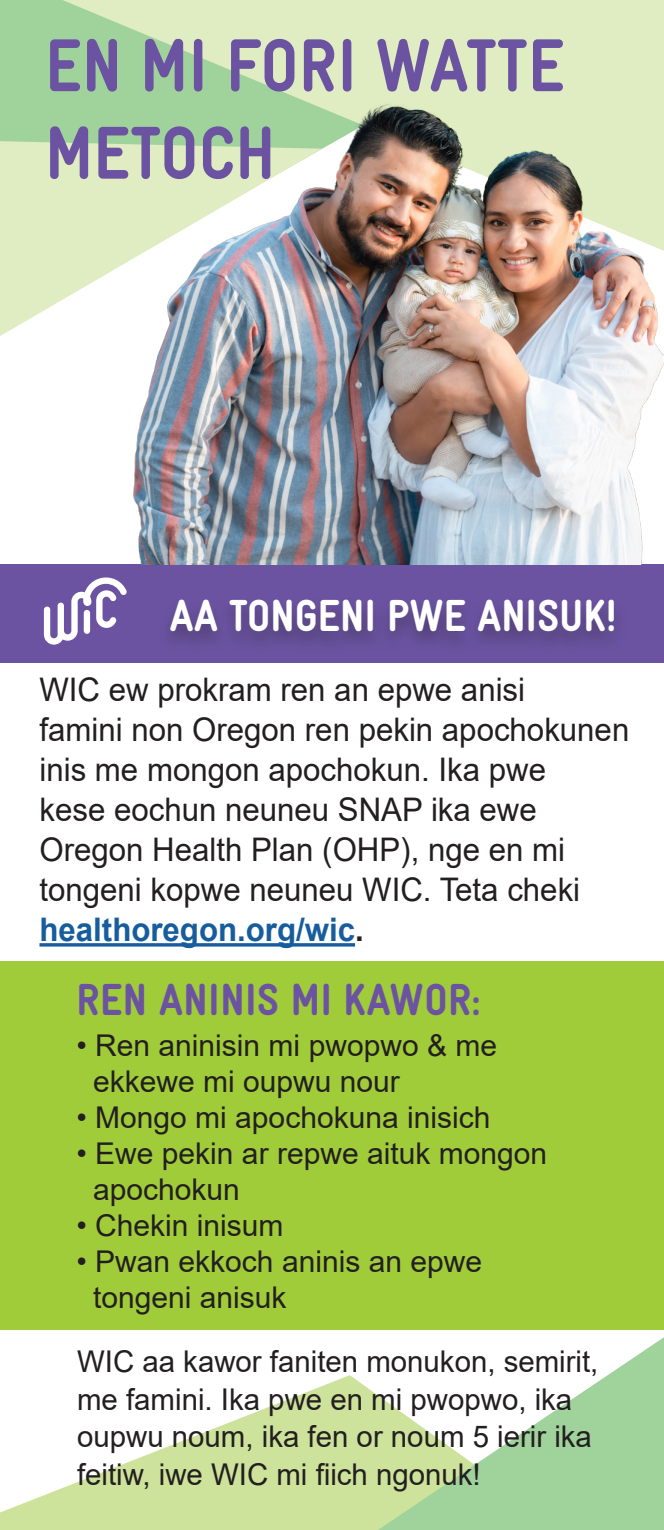
<style>
.page{position:relative;width:664px;height:1530px;background:#fff}
.page>*{position:absolute;margin:0;border:0;box-sizing:border-box;transform-origin:0 0}
.t1{font:900 75px "WIC Gravur Condensed";letter-spacing:.01em;color:#6b53a2}
.t2{font:900 45px "WIC Gravur Condensed";color:#fff}
.t3{font:900 45px "WIC Gravur Condensed";letter-spacing:.01em;color:#6b53a2}
.t4{font:32.5px/40px "Arial";color:#231f20;scale:.96 1}
.t5{font:30px "Arial";color:#231f20}
.s1{font-weight:700;color:#175d9e}
.s2{font-weight:700}
</style>
<div class="page">
<div style="left:0;top:0;width:62px;height:141px;background:#a0d29c"></div>
<svg style="left:0;top:1375px;width:378px;height:155px;fill:#cde29a"></svg>
<svg style="left:378px;top:1337px;width:286px;height:193px"></svg>
<svg style="left:62px;top:0;width:602px;height:141px;background:#d0e5b8"></svg>
<svg style="left:0;top:141px;width:134px;height:195px;fill:#e0ecc1"></svg>
<div style="left:0;top:962px;width:664px;height:368px;background:#a1cc3a"></div>
<svg style="left:39px;top:943px;width:316px;height:4px"></svg>
<div style="left:0;top:564px;width:664px;height:98px;background:#6b53a2"></div>
<svg style="left:44px;top:578px;width:83px;height:67px"></svg>
<div style="left:158px;top:596px;width:469px;height:58px;background:#231f20;opacity:.38"></div>
<img style="left:134px;top:103px;width:530px;height:461px">
<p class="t1" style="left:45px;top:24px;width:520px">EN MI FORI WATTE</p>
<p class="t1" style="left:45px;top:111px;width:231px">METOCH</p>
<p class="t2" style="left:169px;top:591px;width:449px">AA TONGENI PWE ANISUK!</p>
<p class="t4" style="left:39px;top:670px;width:507px">WIC ew prokram ren an epwe anisi</p>
<p class="t4" style="left:39px;top:710px;width:616px">famini non Oregon ren pekin apochokunen inis me mongon apochokun. Ika pwe<br>kese eochun neuneu SNAP ika ewe Oregon Health Plan (OHP), nge en mi tongeni kopwe neuneu WIC. Teta cheki <span class="s1">healthoregon.org/wic</span><span class="s2">.</span></p>
<p class="t3" style="left:77px;top:974px;width:406px">REN ANINIS MI KAWOR:</p>
<p class="t5" style="left:76px;top:1025px;width:422px">• Ren aninisin mi pwopwo &amp; me</p>
<p class="t5" style="left:93px;top:1061px;width:308px">ekkewe mi oupwu nour</p>
<p class="t5" style="left:76px;top:1097px;width:415px">• Mongo mi apochokuna inisich</p>
<p class="t5" style="left:76px;top:1133px;width:472px">• Ewe pekin ar repwe aituk mongon</p>
<p class="t5" style="left:93px;top:1169px;width:148px">apochokun</p>
<p class="t5" style="left:76px;top:1205px;width:209px">• Chekin inisum</p>
<p class="t5" style="left:76px;top:1241px;width:407px">• Pwan ekkoch aninis an epwe</p>
<p class="t5" style="left:93px;top:1277px;width:195px">tongeni anisuk</p>
<p class="t5" style="left:77px;top:1341px;width:523px">WIC aa kawor faniten monukon, semirit,</p>
<p class="t5" style="left:77px;top:1379px;width:497px">me famini. Ika pwe en mi pwopwo, ika</p>
<p class="t5" style="left:77px;top:1416px;width:516px">oupwu noum, ika fen or noum 5 ierir ika</p>
<p class="t5" style="left:77px;top:1454px;width:405px">feitiw, iwe WIC mi fiich ngonuk!</p>
</div>
